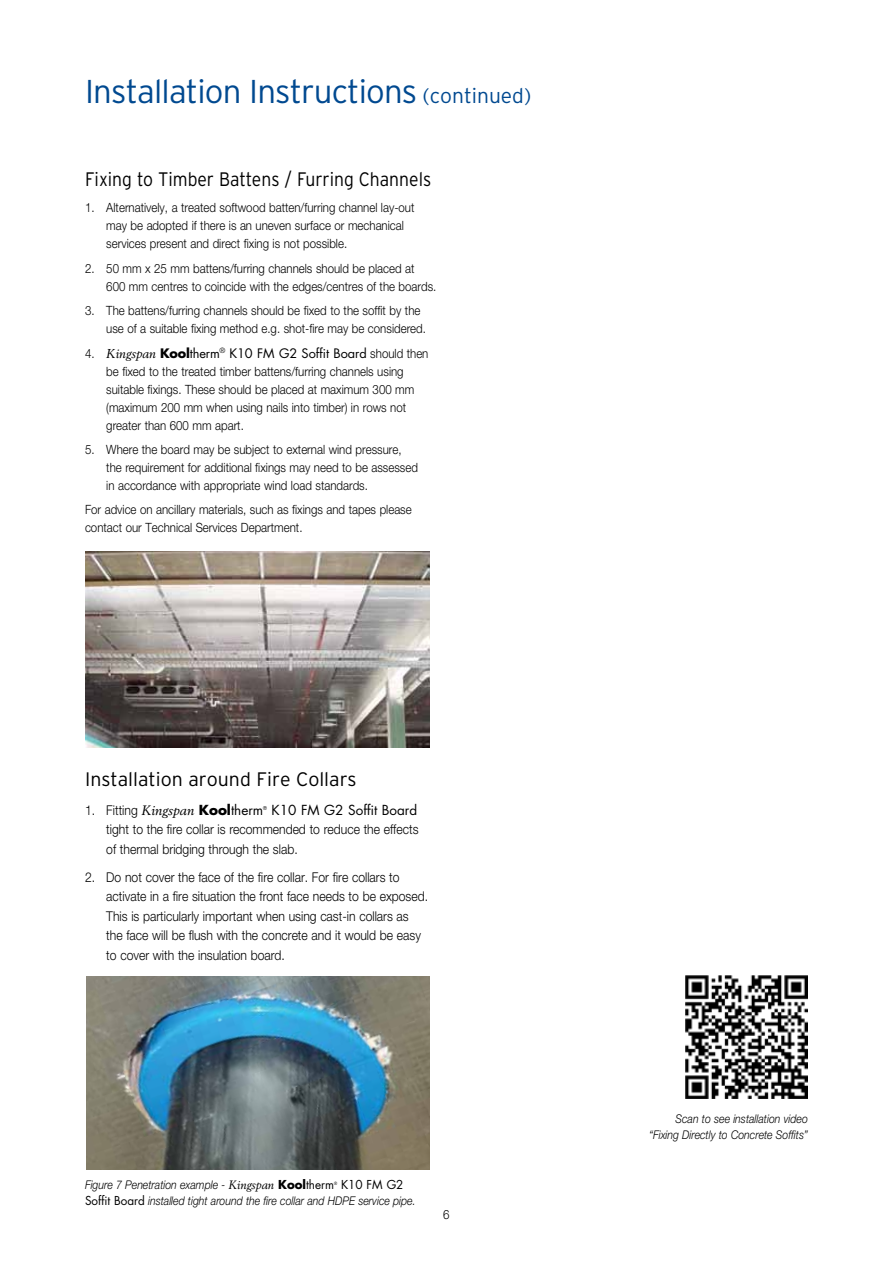
<style>
.page{position:relative;width:893px;height:1263px;background:#fff}
.page>*{position:absolute;margin:0;border:0;box-sizing:border-box;transform-origin:0 0}
.t1{font:300 33px "Interstate";letter-spacing:-.025em;color:#004990}
.t2{font:300 19.5px "Interstate";color:#000;scale:.9 1}
.t3{font:300 19.5px "Interstate";color:#000}
.t4{font:300 13.5px/19.5px "Helvetica Neue";color:#000;scale:.9 1}
.t5{font:13.5px "Futura";color:#000}
.t6{font:300 12.75px/18px "Helvetica Neue";color:#000;scale:.9 1}
.t7{font:12.75px "Futura";color:#000}
.t8{font:italic 300 12px/16.5px "Helvetica Neue";color:#000;text-align:right;scale:.88 1}
.t9{font:12px "Futura";color:#000}
.t10{font:5.25px "Futura";color:#000;scale:.9 1}
.t11{font:4.35px "Futura";color:#000;scale:.88 1}
.s1{font-size:21px}
.s2{font-family:"Helvetica Neue";font-weight:300}
.s3{font-family:"Berling";font-style:italic}
.s4{font-weight:700}
.s5{font-family:"Berling";font-weight:400;font-style:italic}
.s6{font-family:"Futura";font-weight:700}
.s7{font-family:"Futura";font-weight:400}
.s8{font-family:"Berling";font-weight:400}
.s9{font-family:"Futura";font-weight:700;font-style:normal}
.s10{font-family:"Futura";font-weight:400;font-style:normal}
</style>
<div class="page">
<img style="left:85px;top:552px;width:344px;height:195px">
<img style="left:86px;top:976px;width:343px;height:193px">
<img style="left:685px;top:975px;width:123px;height:123px">
<h1 class="t1" style="left:85px;top:73px;width:448px">Installation Instructions <span class="s1">(continued)</span></h1>
<h2 class="t2" style="left:85px;top:168px;width:386px">Fixing to Timber Battens / Furring Channels</h2>
<p class="t6" style="left:106px;top:199px;width:344px;text-indent:-21px">1. Alternatively, a treated softwood batten/furring channel lay-out may be adopted if there is an uneven surface or mechanical services present and direct fixing is not possible.</p>
<p class="t6" style="left:106px;top:259px;width:368px;text-indent:-21px">2. 50 mm x 25 mm battens/furring channels should be placed at<br>600 mm centres to coincide with the edges/centres of the boards.</p>
<p class="t6" style="left:106px;top:301px;width:357px;text-indent:-21px">3. The battens/furring channels should be fixed to the soffit by the use of a suitable fixing method e.g. shot-fire may be considered.</p>
<p class="t7" style="left:85px;top:344px;width:345px"><span class="s2">4.</span> <span class="s3">Kingspan</span> <span class="s4">Kool</span>therm<sup>®</sup> K10 FM G2 Soffit Board <span class="s2">should then</span></p>
<p class="t6" style="left:106px;top:362px;width:344px">be fixed to the treated timber battens/furring channels using suitable fixings. These should be placed at maximum 300 mm (maximum 200 mm when using nails into timber) in rows not greater than 600 mm apart.</p>
<p class="t6" style="left:106px;top:440px;width:348px;text-indent:-21px">5. Where the board may be subject to external wind pressure, the requirement for additional fixings may need to be assessed in accordance with appropriate wind load standards.</p>
<p class="t6" style="left:85px;top:500px;width:365px">For advice on ancillary materials, such as fixings and tapes please contact our Technical Services Department.</p>
<h2 class="t3" style="left:85px;top:768px;width:273px">Installation around Fire Collars</h2>
<p class="t4" style="left:85px;top:800px;width:200px">1. Fitting <span class="s5">Kingspan</span> <span class="s6">Kool</span><span class="s7">therm</span></p>
<p class="t10" style="left:263px;top:804px;width:6px">®</p>
<p class="t5" style="left:272px;top:800px;width:147px">K10 FM G2 Soffit Board</p>
<p class="t4" style="left:106px;top:819px;width:348px">tight to the fire collar is recommended to reduce the effects of thermal bridging through the slab.</p>
<p class="t4" style="left:106px;top:867px;width:359px;text-indent:-21px">2. Do not cover the face of the fire collar. For fire collars to activate in a fire situation the front face needs to be exposed.<br>This is particularly important when using cast-in collars as the face will be flush with the concrete and it would be easy to cover with the insulation board.</p>
<p class="t8" style="left:85px;top:1176px;width:284px">Figure 7 Penetration example - <span class="s8">Kingspan</span> <span class="s9">Kool</span><span class="s10">therm</span></p>
<p class="t11" style="left:334px;top:1180px;width:5px">®</p>
<p class="t9" style="left:341px;top:1176px;width:64px">K10 FM G2</p>
<p class="t8" style="left:85px;top:1193px;width:377px"><span class="s10">Soffit Board</span> installed tight around the fire collar and HDPE service pipe.</p>
<p class="t6" style="left:443px;top:1205px;width:9px">6</p>
<p class="t8" style="left:649px;top:1110px;width:182px">Scan to see installation video “Fixing Directly to Concrete Soffits”</p>
</div>
